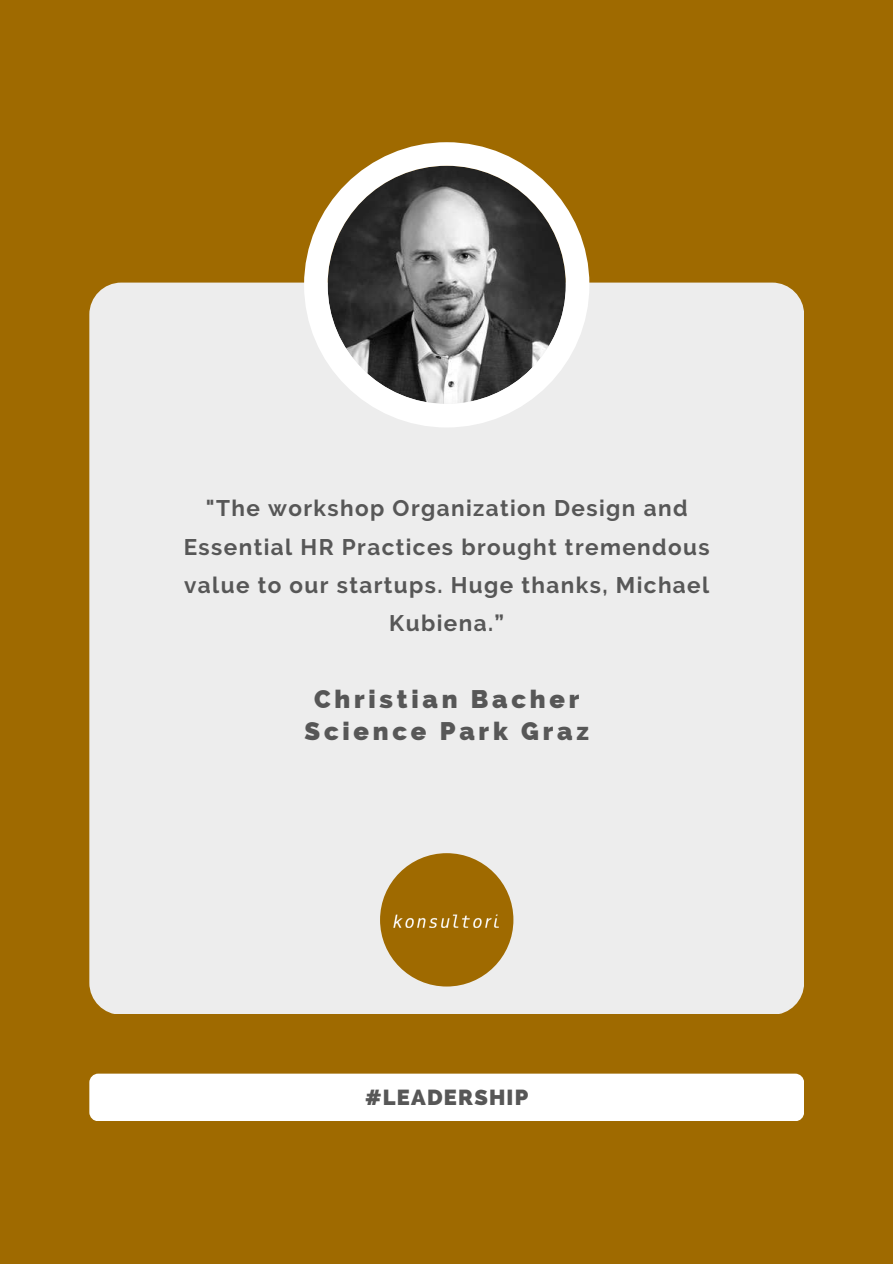
<style>
.page{position:relative;width:893px;height:1264px;background:#fff}
.page>*{position:absolute;margin:0;border:0;box-sizing:border-box;transform-origin:0 0}
.t1{font:800 25.5px/31.5px "Raleway";letter-spacing:.15em;color:#575757;text-align:center}
.t2{font:700 22.5px/38.2px "Raleway";letter-spacing:.06em;color:#575757;text-align:center}
.t3{font:800 21.9px "Raleway";letter-spacing:.055em;color:#575757}
</style>
<div class="page">
<div style="left:0;top:0;width:892px;height:1263px;background:#9f6a00"></div>
<div style="left:89px;top:282px;width:715px;height:732px;background:#ededed;border-radius:32px"></div>
<svg style="left:304px;top:142px;width:285px;height:285px"></svg>
<div style="left:380px;top:853px;width:133px;height:133px;background:#9f6a00;border-radius:50%"></div>
<img style="left:393px;top:914px;width:106px;height:13px">
<div style="left:89px;top:1073px;width:715px;height:48px;background:#fff;border-radius:9px"></div>
<p class="t2" style="left:184px;top:489px;width:527px">"The workshop Organization Design and Essential HR Practices brought tremendous value to our startups. Huge thanks, Michael Kubiena.”</p>
<p class="t1" style="left:304px;top:683px;width:286px">Christian Bacher<br>Science Park Graz</p>
<p class="t3" style="left:365px;top:1084px;width:165px">#LEADERSHIP</p>
</div>
